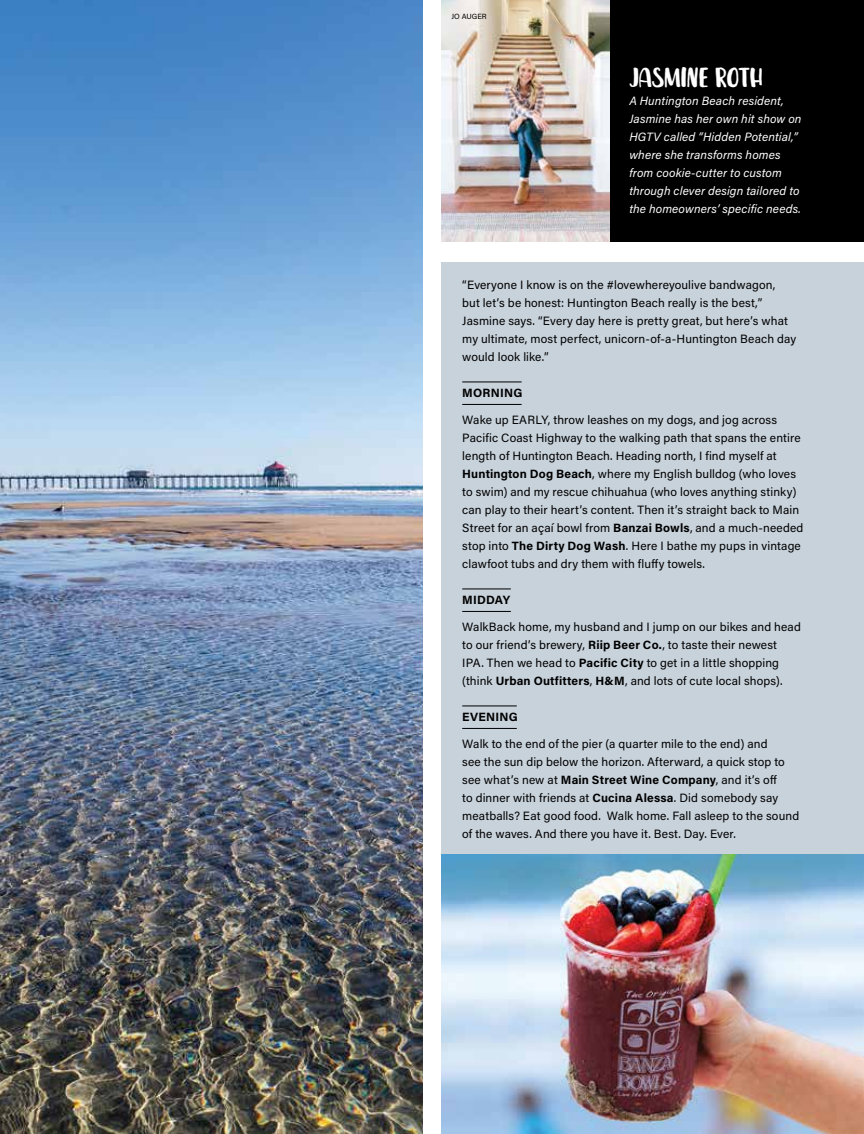
<style>
.page{position:relative;width:864px;height:1134px;background:#fff}
.page>*{position:absolute;margin:0;border:0;box-sizing:border-box;transform-origin:0 0}
.t1{font:27px "Leira";color:#fff}
.t2{font:12px/18px "Acumin Pro";letter-spacing:.01em;color:#000}
.t3{font:italic 12px/18px "Acumin Pro";letter-spacing:.01em;color:#fff}
.t4{font:700 12px "Acumin Pro";letter-spacing:.02em;color:#000}
.t5{font:7.5px "Acumin Pro";color:#000}
.s1{font-weight:700}
</style>
<div class="page">
<img style="left:0;top:0;width:423px;height:1134px">
<div style="left:441px;top:0;width:423px;height:241px;background:#000"></div>
<img style="left:441px;top:0;width:169px;height:241px">
<div style="left:441px;top:262px;width:423px;height:616px;background:#c8d2db"></div>
<hr style="left:462px;top:382px;width:60px;height:1px;background:#000">
<hr style="left:462px;top:404px;width:60px;height:1px;background:#000">
<hr style="left:462px;top:589px;width:49px;height:1px;background:#000">
<hr style="left:462px;top:611px;width:49px;height:1px;background:#000">
<hr style="left:462px;top:706px;width:55px;height:1px;background:#000">
<hr style="left:462px;top:728px;width:55px;height:1px;background:#000">
<img style="left:441px;top:855px;width:423px;height:279px">
<p class="t5" style="left:451px;top:11px;width:37px">JO AUGER</p>
<h1 class="t1" style="left:629px;top:60px;width:135px">JASMINE ROTH</h1>
<p class="t3" style="left:629px;top:91px;width:174px">A Huntington Beach resident,<br>Jasmine has her own hit show on<br>HGTV called “Hidden Potential,” where she transforms homes from cookie-cutter to custom through clever design tailored to the homeowners’ specific needs.</p>
<p class="t2" style="left:462px;top:276px;width:336px">“Everyone I know is on the #lovewhereyoulive bandwagon,<br>but let’s be honest: Huntington Beach really is the best,” Jasmine says. “Every day here is pretty great, but here’s what my ultimate, most perfect, unicorn-of-a-Huntington Beach day would look like.”</p>
<p class="t4" style="left:462px;top:385px;width:62px">MORNING</p>
<p class="t2" style="left:462px;top:411px;width:343px">Wake up EARLY, throw leashes on my dogs, and jog across Pacific Coast Highway to the walking path that spans the entire length of Huntington Beach. Heading north, I find myself at <span class="s1">Huntington Dog Beach</span>, where my English bulldog (who loves to swim) and my rescue chihuahua (who loves anything stinky) can play to their heart’s content. Then it’s straight back to Main Street for an açaí bowl from <span class="s1">Banzai Bowls</span>, and a much-needed stop into <span class="s1">The Dirty Dog Wash</span>. Here I bathe my pups in vintage clawfoot tubs and dry them with fluffy towels.</p>
<p class="t4" style="left:462px;top:592px;width:49px">MIDDAY</p>
<p class="t2" style="left:462px;top:618px;width:340px">WalkBack home, my husband and I jump on our bikes and head to our friend’s brewery, <span class="s1">Riip Beer Co.</span>, to taste their newest IPA. Then we head to <span class="s1">Pacific City</span> to get in a little shopping (think <span class="s1">Urban Outfitters</span>, <span class="s1">H&amp;M</span>, and lots of cute local shops).</p>
<p class="t4" style="left:462px;top:709px;width:57px">EVENING</p>
<p class="t2" style="left:462px;top:735px;width:338px">Walk to the end of the pier (a quarter mile to the end) and<br>see the sun dip below the horizon. Afterward, a quick stop to see what’s new at <span class="s1">Main Street Wine Company</span>, and it’s off<br>to dinner with friends at <span class="s1">Cucina Alessa</span>. Did somebody say meatballs? Eat good food. Walk home. Fall asleep to the sound of the waves. And there you have it. Best. Day. Ever.</p>
</div>
